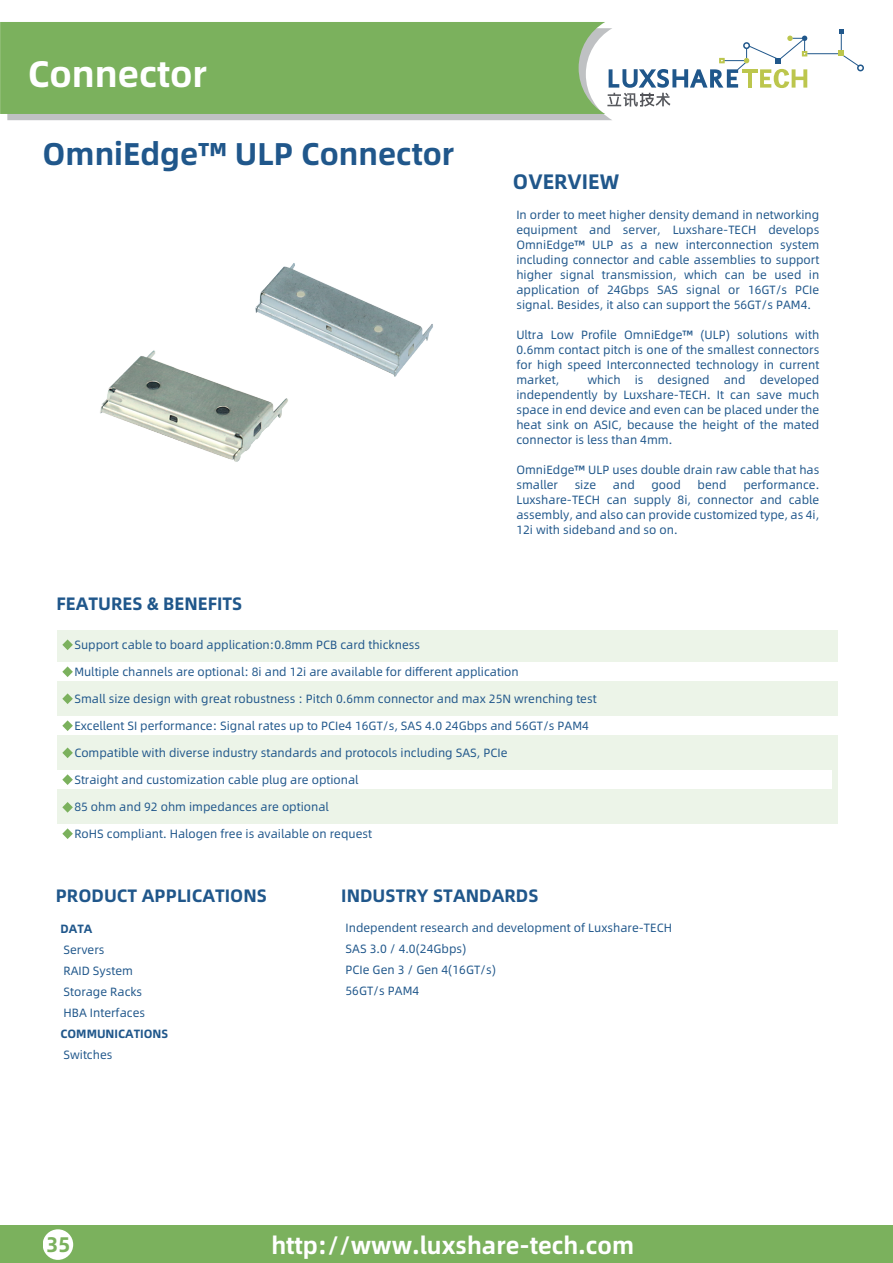
<style>
.page{position:relative;width:893px;height:1263px;background:#fff}
.page>*{position:absolute;margin:0;border:0;box-sizing:border-box;transform-origin:0 0}
.t1{font:36.9px "Alibaba Pu Hui Ti B";color:#fff}
.t2{font:31.5px "Alibaba Pu Hui Ti B";color:#20578b}
.t3{font:24.3px "Alibaba Pu Hui Ti B";color:#fff;scale:.96 1}
.t4{font:21.15px "Alibaba Pu Hui Ti B";color:#7bb15d}
.t5{font:21px "Alibaba Pu Hui Ti B";color:#20578b}
.t6{font:18px "Alibaba Pu Hui Ti B";color:#20578b}
.t7{font:12px/15px "Alibaba Pu Hui Ti R";color:#20578b;text-align:justify}
.t8{font:12px "Alibaba Pu Hui Ti B";color:#20578b}
</style>
<div class="page">
<div style="left:0;top:1226px;width:893px;height:37px;background:#7bb15d"></div>
<div style="left:7px;top:28px;width:605px;height:92px;background:#bfc1c3"></div>
<div style="left:857px;top:64px;width:7px;height:7px;border:2px solid #20578b;border-radius:50%"></div>
<hr style="left:807px;top:53px;width:31px;height:1px;background:#20578b">
<svg style="left:838px;top:29px;width:26px;height:40px"></svg>
<svg style="left:607px;top:34px;width:203px;height:73px"></svg>
<div style="left:0;top:22px;width:605px;height:92px;background:#7bb15d"></div>
<div style="left:43px;top:1229px;width:30px;height:31px;background:#fff;border-radius:50%"></div>
<div style="left:57px;top:631px;width:781px;height:193px;background:#ecf4e8"></div>
<div style="left:42px;top:716px;width:799px;height:19px;background:#fff"></div>
<div style="left:42px;top:662px;width:799px;height:19px;background:#fff"></div>
<svg style="left:62px;top:639px;width:11px;height:11px"></svg>
<svg style="left:62px;top:666px;width:11px;height:11px"></svg>
<svg style="left:62px;top:693px;width:11px;height:11px"></svg>
<svg style="left:62px;top:720px;width:11px;height:11px"></svg>
<svg style="left:62px;top:747px;width:11px;height:11px"></svg>
<div style="left:32px;top:770px;width:800px;height:19px;background:#fff"></div>
<svg style="left:62px;top:774px;width:11px;height:11px"></svg>
<svg style="left:62px;top:802px;width:11px;height:11px"></svg>
<svg style="left:62px;top:828px;width:11px;height:11px"></svg>
<img style="left:100px;top:350px;width:165px;height:112px">
<img style="left:238px;top:263px;width:195px;height:166px">
<h1 class="t1" style="left:28px;top:44px;width:181px">Connector</h1>
<h2 class="t2" style="left:43px;top:129px;width:413px">OmniEdge™ ULP Connector</h2>
<h3 class="t5" style="left:513px;top:165px;width:108px">OVERVIEW</h3>
<p class="t7" style="left:516px;top:206px;width:304px">In order to meet higher density demand in networking equipment and server, Luxshare-TECH develops OmniEdge™ ULP as a new interconnection system including connector and cable assemblies to support higher signal transmission, which can be used in application of 24Gbps SAS signal or 16GT/s PCIe signal. Besides, it also can support the 56GT/s PAM4.</p>
<p class="t7" style="left:516px;top:326px;width:304px">Ultra Low Profile OmniEdge™ (ULP) solutions with 0.6mm contact pitch is one of the smallest connectors for high speed Interconnected technology in current market,</p>
<p class="t7" style="left:516px;top:371px;width:304px;text-indent:71px">which is designed and developed independently by Luxshare-TECH. It can save much space in end device and even can be placed under the heat sink on ASIC, because the height of the mated connector is less than 4mm.</p>
<p class="t7" style="left:516px;top:461px;width:305px">OmniEdge™ ULP uses double drain raw cable that has smaller</p>
<p class="t7" style="left:516px;top:476px;width:304px;text-indent:227px">performance.<br>Luxshare-TECH can supply 8i, connector and cable assembly, and also can provide customized type, as 4i, 12i with sideband and so on.</p>
<p class="t7" style="left:575px;top:476px;width:23px">size</p>
<p class="t7" style="left:613px;top:476px;width:23px">and</p>
<p class="t7" style="left:651px;top:476px;width:31px">good</p>
<p class="t7" style="left:698px;top:476px;width:30px">bend</p>
<h3 class="t6" style="left:56px;top:589px;width:188px">FEATURES &amp; BENEFITS</h3>
<p class="t7" style="left:74px;top:636px;width:347px">Support cable to board application:0.8mm PCB card thickness</p>
<p class="t7" style="left:74px;top:663px;width:446px">Multiple channels are optional: 8i and 12i are available for different application</p>
<p class="t7" style="left:74px;top:690px;width:524px">Small size design with great robustness : Pitch 0.6mm connector and max 25N wrenching test</p>
<p class="t7" style="left:74px;top:717px;width:516px">Excellent SI performance: Signal rates up to PCIe4 16GT/s, SAS 4.0 24Gbps and 56GT/s PAM4</p>
<p class="t7" style="left:74px;top:744px;width:435px">Compatible with diverse industry standards and protocols including SAS, PCIe</p>
<p class="t7" style="left:74px;top:771px;width:286px">Straight and customization cable plug are optional</p>
<p class="t7" style="left:74px;top:798px;width:256px">85 ohm and 92 ohm impedances are optional</p>
<p class="t7" style="left:74px;top:825px;width:299px">RoHS compliant. Halogen free is available on request</p>
<h3 class="t6" style="left:56px;top:881px;width:213px">PRODUCT APPLICATIONS</h3>
<p class="t8" style="left:60px;top:919px;width:33px">DATA</p>
<p class="t7" style="left:63px;top:938px;width:83px;line-height:21px;text-align:left">Servers<br>RAID System<br>Storage Racks<br>HBA Interfaces</p>
<p class="t8" style="left:60px;top:1024px;width:109px">COMMUNICATIONS</p>
<p class="t7" style="left:63px;top:1046px;width:51px">Switches</p>
<h3 class="t6" style="left:341px;top:881px;width:199px">INDUSTRY STANDARDS</h3>
<p class="t7" style="left:346px;top:916px;width:328px;line-height:21px;text-align:left">Independent research and development of Luxshare-TECH<br>SAS 3.0 / 4.0(24Gbps)<br>PCIe Gen 3 / Gen 4(16GT/s)<br>56GT/s PAM4</p>
<h3 class="t4" style="left:46px;top:1227px;width:26px">35</h3>
<h3 class="t3" style="left:271px;top:1226px;width:379px">http://www.luxshare-tech.com</h3>
</div>
